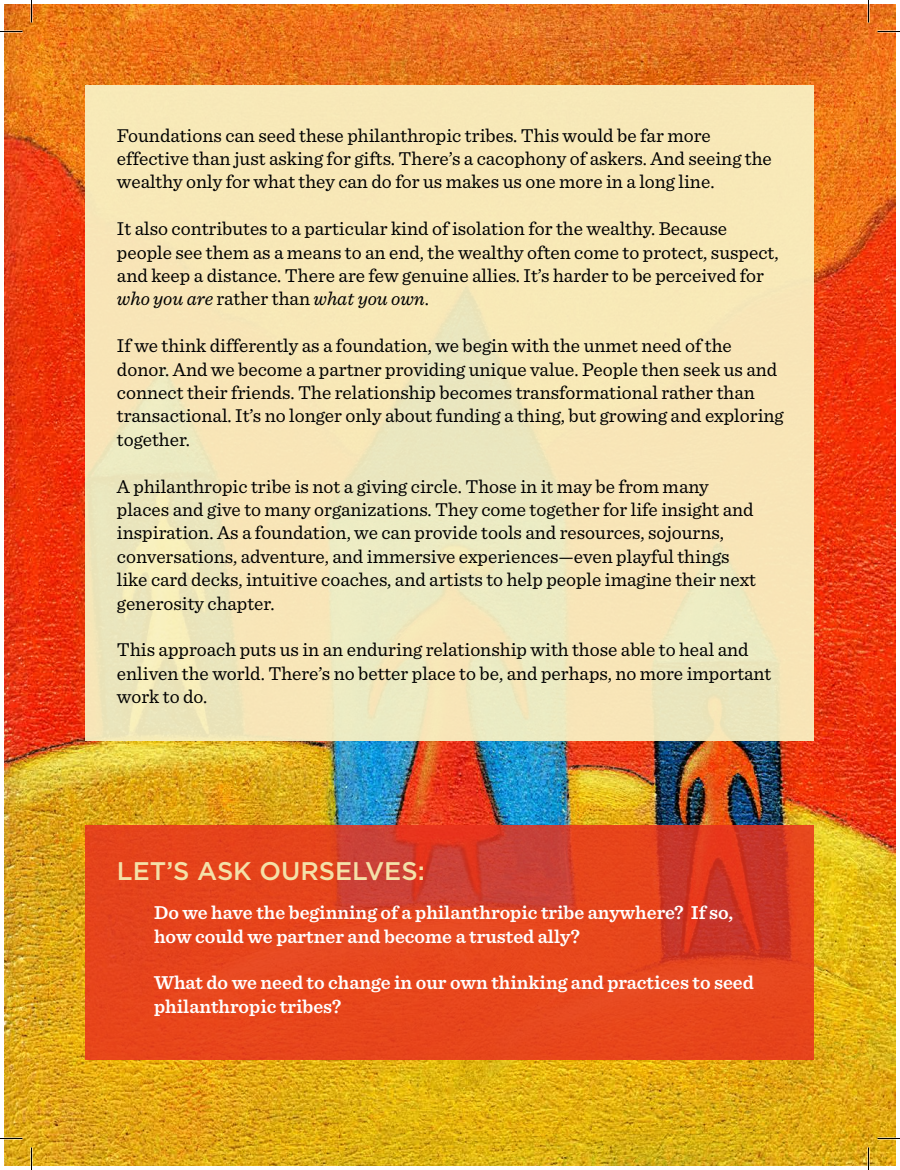
<style>
.page{position:relative;width:900px;height:1170px;background:#fff}
.page>*{position:absolute;margin:0;border:0;box-sizing:border-box;transform-origin:0 0}
.t1{font:500 25.5px "Gotham";color:#f4e1a9}
.why_it_matters{font:19.5px/23.4px "Sentinel";color:#000}
.why_it_matters-2{font:600 19.5px/23.4px "Sentinel";color:#fff}
.s1{font-style:italic}
</style>
<div class="page">
<img style="left:4px;top:4px;width:892px;height:1162px">
<svg style="left:86px;top:825px;width:728px;height:235px;background:#e1421f"></svg>
<div style="left:86px;top:86px;width:728px;height:655px;background:linear-gradient(to right,#f3e7ba,#f6e7b9)"></div>
<svg style="left:0;top:31px;width:22px;height:1px"></svg>
<svg style="left:878px;top:31px;width:22px;height:1px"></svg>
<svg style="left:0;top:1138px;width:22px;height:1px"></svg>
<svg style="left:878px;top:1138px;width:22px;height:1px"></svg>
<svg style="left:31px;top:0;width:1px;height:22px"></svg>
<svg style="left:31px;top:1148px;width:1px;height:22px"></svg>
<svg style="left:868px;top:0;width:1px;height:22px"></svg>
<svg style="left:868px;top:1148px;width:1px;height:22px"></svg>
<p class="why_it_matters" style="left:117px;top:123px;width:656px">Foundations can seed these philanthropic tribes. This would be far more effective than just asking for gifts. There’s a cacophony of askers. And seeing the wealthy only for what they can do for us makes us one more in a long line.</p>
<p class="why_it_matters" style="left:117px;top:216px;width:663px">It also contributes to a particular kind of isolation for the wealthy. Because people see them as a means to an end, the wealthy often come to protect, suspect, and keep a distance. There are few genuine allies. It’s harder to be perceived for <span class="s1">who you are</span> rather than <span class="s1">what you own</span>.</p>
<p class="why_it_matters" style="left:117px;top:333px;width:668px">If we think differently as a foundation, we begin with the unmet need of the donor. And we become a partner providing unique value. People then seek us and connect their friends. The relationship becomes transformational rather than transactional. It’s no longer only about funding a thing, but growing and exploring together.</p>
<p class="why_it_matters" style="left:117px;top:474px;width:641px">A philanthropic tribe is not a giving circle. Those in it may be from many places and give to many organizations. They come together for life insight and inspiration. As a foundation, we can provide tools and resources, sojourns, conversations, adventure, and immersive experiences—even playful things like card decks, intuitive coaches, and artists to help people imagine their next generosity chapter.</p>
<p class="why_it_matters" style="left:117px;top:638px;width:656px">This approach puts us in an enduring relationship with those able to heal and enliven the world. There’s no better place to be, and perhaps, no more important work to do.</p>
<p class="t1" style="left:117px;top:854px;width:309px">LET’S ASK OURSELVES:</p>
<p class="why_it_matters-2" style="left:154px;top:900px;width:581px">Do we have the beginning of a philanthropic tribe anywhere? If so, how could we partner and become a trusted ally?</p>
<p class="why_it_matters-2" style="left:154px;top:970px;width:601px">What do we need to change in our own thinking and practices to seed philanthropic tribes?</p>
</div>
